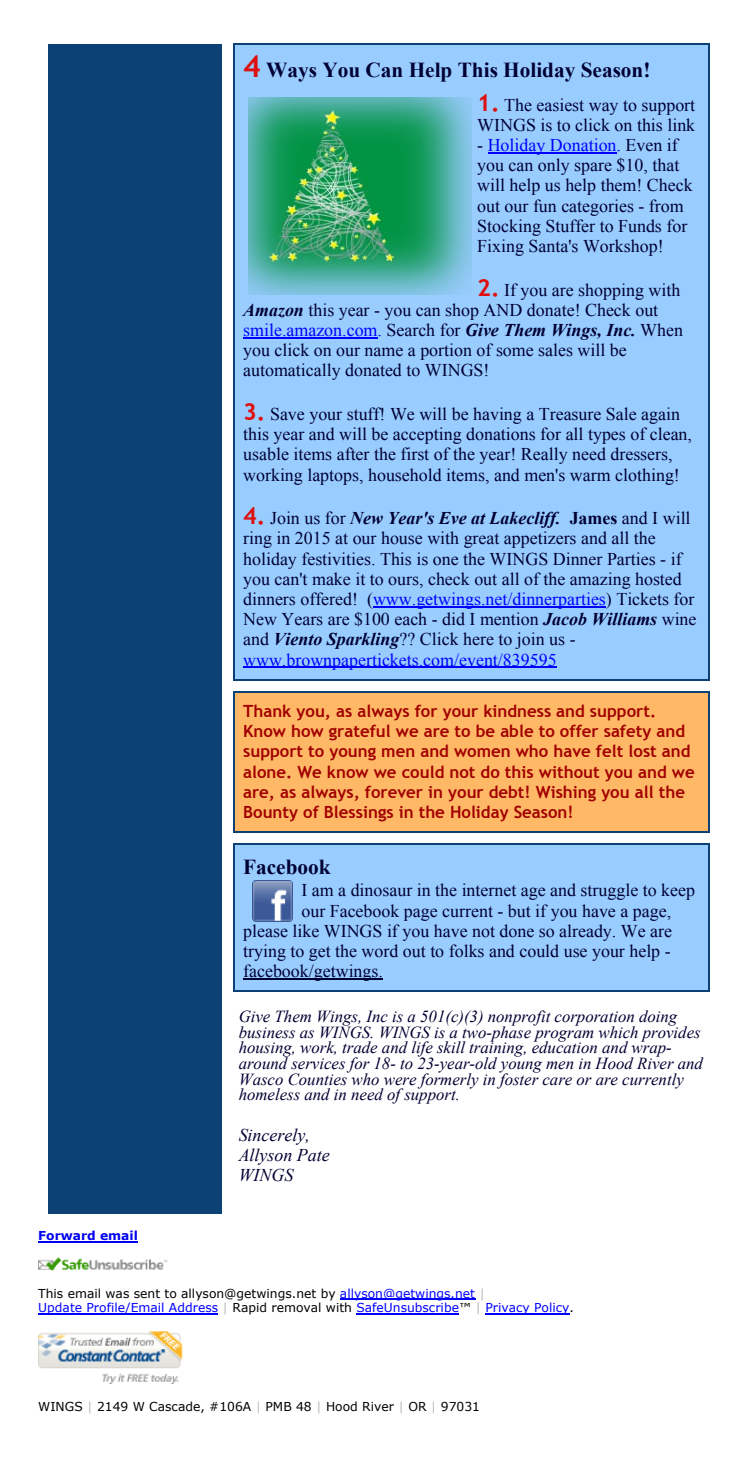
<style>
.page{position:relative;width:756px;height:1461px;background:#fff}
.page>*{position:absolute;margin:0;border:0;box-sizing:border-box;transform-origin:0 0}
.t1{font:700 21.35px "Times New Roman";color:#003}
.t2{font:17.85px/20.1px "Times New Roman";color:#003}
.t3{font:italic 17.85px/20.1px "Times New Roman";color:#003}
.t4{font:italic 16.8px/15.8px "Times New Roman";color:#003}
.t5{font:700 16.8px/20.1px "Trebuchet MS";color:#a10000}
.t6{font:12.25px/14.5px "Verdana";color:#00f}
.t7{font:12.25px "Verdana";color:#000}
.t8{font:700 12.25px "Verdana";color:#00e}
.s1{font-family:"Trebuchet MS";font-size:30.28px;color:#de0f0d}
.s2{font-family:"Trebuchet MS";font-weight:700;font-size:23.45px;color:#de0f0d}
.s3{color:#00f}
.s4{font-weight:700;font-style:italic}
.s5{font-weight:700}
.s6{color:#000}
.s7{color:#bababa}
</style>
<div class="page">
<div style="left:48px;top:44px;width:174px;height:1169px;background:#0c4175"></div>
<div style="left:233px;top:44px;width:476px;height:636px;background:#9cf"></div>
<hr style="left:233px;top:44px;width:476px;height:1px;background:#0c4175">
<hr style="left:233px;top:679px;width:476px;height:1px;background:#0c4175">
<hr style="left:233px;top:44px;width:1px;height:636px;background:#0c4175">
<hr style="left:708px;top:44px;width:1px;height:636px;background:#0c4175">
<div style="left:233px;top:691px;width:476px;height:141px;background:#ffb966"></div>
<hr style="left:233px;top:691px;width:476px;height:1px;background:#0c4175">
<hr style="left:233px;top:831px;width:476px;height:1px;background:#0c4175">
<hr style="left:233px;top:691px;width:1px;height:141px;background:#0c4175">
<hr style="left:708px;top:691px;width:1px;height:141px;background:#0c4175">
<div style="left:233px;top:843px;width:476px;height:148px;background:#9cf"></div>
<hr style="left:233px;top:843px;width:476px;height:1px;background:#0c4175">
<hr style="left:233px;top:990px;width:476px;height:1px;background:#0c4175">
<hr style="left:233px;top:843px;width:1px;height:148px;background:#0c4175">
<hr style="left:708px;top:843px;width:1px;height:148px;background:#0c4175">
<img style="left:249px;top:97px;width:223px;height:197px">
<img style="left:252px;top:880px;width:40px;height:40px">
<hr style="left:243px;top:337px;width:135px;height:1px;background:#00f">
<hr style="left:373px;top:606px;width:233px;height:1px;background:#00f">
<hr style="left:243px;top:666px;width:314px;height:1px;background:#00f">
<hr style="left:243px;top:978px;width:140px;height:1px;background:#003">
<hr style="left:38px;top:1241px;width:100px;height:1px;background:#00e">
<img style="left:38px;top:1257px;width:129px;height:13px">
<hr style="left:340px;top:1298px;width:135px;height:1px;background:#00f">
<hr style="left:38px;top:1312px;width:180px;height:2px;background:#00f">
<hr style="left:356px;top:1312px;width:103px;height:2px;background:#00f">
<hr style="left:485px;top:1312px;width:85px;height:2px;background:#00f">
<img style="left:38px;top:1331px;width:145px;height:52px">
<hr style="left:488px;top:152px;width:129px;height:1px;background:#00f">
<p class="t1" style="left:243px;top:55px;width:409px"><span class="s1">4</span> Ways You Can Help This Holiday Season!</p>
<p class="t2" style="left:477px;top:94px;width:220px"><span class="s2">1.</span> The easiest way to support<br>WINGS is to click on this link</p>
<p class="t2" style="left:477px;top:135px;width:204px">- <span class="s3">Holiday Donation.</span> Even if you can only spare $10, that</p>
<p class="t8" style="left:38px;top:1227px;width:101px">Forward email</p>
<p class="t2" style="left:477px;top:175px;width:217px">will help us help them! Check out our fun categories - from<br>Stocking Stuffer to Funds for<br>Fixing Santa's Workshop!</p>
<p class="t2" style="left:243px;top:279px;width:441px;text-indent:234px"><span class="s2">2.</span> If you are shopping with <span class="s4">Amazon</span> this year - you can shop AND donate! Check out <span class="s3">smile.amazon.com.</span> Search for <span class="s4">Give Them Wings, Inc.</span> When you click on our name a portion of some sales will be automatically donated to WINGS!</p>
<p class="t2" style="left:243px;top:404px;width:450px"><span class="s2">3.</span> Save your stuff! We will be having a Treasure Sale again this year and will be accepting donations for all types of clean, usable items after the first of the year! Really need dressers, working laptops, household items, and men's warm clothing!</p>
<p class="t2" style="left:243px;top:508px;width:455px"><span class="s2">4.</span> Join us for <span class="s4">New Year's Eve at Lakecliff.</span> <span class="s5">James</span> and I will ring in 2015 at our house with great appetizers and all the holiday festivities. This is one the WINGS Dinner Parties - if you can't make it to ours, check out all of the amazing hosted dinners offered! (<span class="s3">www.getwings.net/dinnerparties</span>) Tickets for New Years are $100 each - did I mention <span class="s4">Jacob Williams</span> wine and <span class="s4">Viento Sparkling</span>?? Click here to join us - <span class="s3">www.brownpapertickets.com/event/839595</span></p>
<p class="t5" style="left:243px;top:701px;width:453px">Thank you, as always for your kindness and support.<br>Know how grateful we are to be able to offer safety and support to young men and women who have felt lost and alone. We know we could not do this without you and we are, as always, forever in your debt! Wishing you all the Bounty of Blessings in the Holiday Season!</p>
<p class="t1" style="left:243px;top:852px;width:89px">Facebook</p>
<p class="t2" style="left:301px;top:880px;width:395px">I am a dinosaur in the internet age and struggle to keep</p>
<p class="t2" style="left:301px;top:900px;width:371px">our Facebook page current - but if you have a page,</p>
<p class="t2" style="left:243px;top:920px;width:430px">please like WINGS if you have not done so already. We are</p>
<p class="t2" style="left:243px;top:940px;width:429px">trying to get the word out to folks and could use your help -</p>
<p class="t2" style="left:243px;top:960px;width:141px">facebook/getwings.</p>
<p class="t4" style="left:239px;top:1007px;width:466px">Give Them Wings, Inc is a 501(c)(3) nonprofit corporation doing business as WINGS. WINGS is a two-phase program which provides housing, work, trade and life skill training, education and wrap&shy;around services for 18- to 23-year-old young men in Hood River and Wasco Counties who were formerly in foster care or are currently homeless and in need of support.</p>
<p class="t3" style="left:239px;top:1124px;width:93px">Sincerely,<br>Allyson Pate<br>WINGS</p>
<p class="t6" style="left:38px;top:1285px;width:537px"><span class="s6">This email was sent to allyson@getwings.net by</span> allyson@getwings.net <span class="s7">|<br></span>Update Profile/Email Address <span class="s7">|</span> <span class="s6">Rapid removal with</span> SafeUnsubscribe<span class="s6">™</span> <span class="s7">|</span> Privacy Policy<span class="s6">.</span></p>
<p class="t7" style="left:38px;top:1397px;width:443px">WINGS <span class="s7">|</span> 2149 W Cascade, #106A <span class="s7">|</span> PMB 48 <span class="s7">|</span> Hood River <span class="s7">|</span> OR <span class="s7">|</span> 97031</p>
</div>
